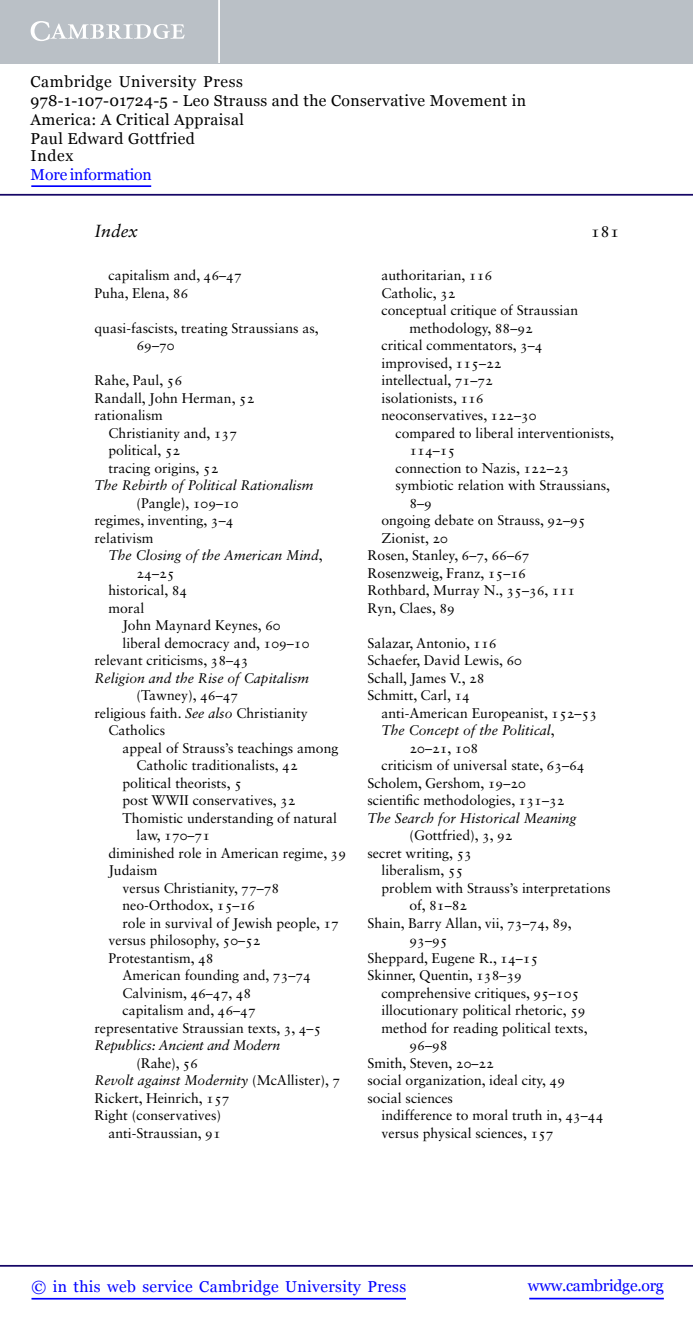
<style>
.page{position:relative;width:693px;height:1325px;background:#fff}
.page>*{position:absolute;margin:0;border:0;box-sizing:border-box;transform-origin:0 0}
.t1{font:italic 17.5px "Sabon LT Std";color:#000}
.t2{font:16.62px "Sabon LT Std";color:#000}
.t3{font:15.75px/18.6px "Georgia";letter-spacing:.025em;color:#000}
.t4{font:15.75px "Georgia";letter-spacing:.025em;color:#00f}
.t5{font:15.75px "Georgia";letter-spacing:-.015em;color:#00f}
.t6{font:15.75px "Georgia";letter-spacing:-.01em;color:#00f}
.t7{font:14px/17.5px "Sabon LT Std";color:#000}
.t8{font:italic 14px "Sabon LT Std";color:#000}
.s1{font-style:normal}
.s2{font-style:italic}
</style>
<div class="page">
<hr style="left:529px;top:1298px;width:135px;height:1px;background:#00f">
<hr style="left:0;top:1265px;width:693px;height:1px;background:#150666">
<hr style="left:32px;top:1298px;width:374px;height:1px;background:#00f">
<div style="left:0;top:0;width:693px;height:63px;background:#bac0c6"></div>
<svg style="left:31px;top:21px;width:154px;height:20px"></svg>
<hr style="left:218px;top:0;width:2px;height:63px;background:#fff">
<hr style="left:0;top:194px;width:693px;height:2px;background:#150666">
<hr style="left:31px;top:185px;width:120px;height:2px;background:#00f">
<p class="t3" style="left:31px;top:72px;width:497px">Cambridge University Press<br>978-1-107-01724-5 - Leo Strauss and the Conservative Movement in<br>America: A Critical Appraisal<br>Paul Edward Gottfried<br>Index</p>
<p class="t6" style="left:31px;top:166px;width:123px">More information</p>
<p class="t1" style="left:95px;top:224px;width:45px">Index</p>
<p class="t2" style="left:591px;top:224px;width:30px">181</p>
<p class="t7" style="left:94px;top:268px;width:149px;text-indent:14px">capitalism and, 46–47<br>Puha, Elena, 86</p>
<p class="t7" style="left:136px;top:320px;width:184px;text-indent:-42px">quasi-fascists, treating Straussians as,<br>69–70</p>
<p class="t7" style="left:94px;top:373px;width:162px">Rahe, Paul, 56<br>Randall, John Herman, 52 rationalism</p>
<p class="t7" style="left:108px;top:425px;width:130px">Christianity and, 137 political, 52<br>tracing origins, 52</p>
<p class="t8" style="left:94px;top:480px;width:221px">The Rebirth of Political Rationalism</p>
<p class="t7" style="left:94px;top:495px;width:146px;text-indent:42px">(Pangle), 109–10 regimes, inventing, 3–4 relativism</p>
<p class="t8" style="left:108px;top:550px;width:216px">The Closing of the American Mind<span class="s1">,</span></p>
<p class="t7" style="left:136px;top:565px;width:40px">24–25</p>
<p class="t7" style="left:108px;top:583px;width:80px">historical, 84</p>
<p class="t7" style="left:108px;top:600px;width:37px">moral</p>
<p class="t7" style="left:122px;top:618px;width:160px">John Maynard Keynes, 60</p>
<p class="t7" style="left:122px;top:635px;width:188px">liberal democracy and, 109–10</p>
<p class="t7" style="left:94px;top:653px;width:156px">relevant criticisms, 38–43</p>
<p class="t8" style="left:94px;top:672px;width:216px">Religion and the Rise of Capitalism</p>
<p class="t7" style="left:136px;top:688px;width:103px">(Tawney), 46–47</p>
<p class="t7" style="left:94px;top:705px;width:215px">religious faith. <span class="s2">See also</span> Christianity</p>
<p class="t7" style="left:108px;top:723px;width:58px">Catholics</p>
<p class="t7" style="left:122px;top:740px;width:217px">appeal of Strauss’s teachings among</p>
<p class="t7" style="left:136px;top:758px;width:163px">Catholic traditionalists, 42</p>
<p class="t7" style="left:122px;top:775px;width:121px">political theorists, 5</p>
<p class="t7" style="left:122px;top:793px;width:175px">post WWII conservatives, 32</p>
<p class="t7" style="left:122px;top:810px;width:216px">Thomistic understanding of natural</p>
<p class="t7" style="left:136px;top:828px;width:75px">law, 170–71</p>
<p class="t7" style="left:108px;top:845px;width:239px">diminished role in American regime, 39</p>
<p class="t7" style="left:108px;top:863px;width:50px">Judaism</p>
<p class="t7" style="left:122px;top:880px;width:158px">versus Christianity, 77–78</p>
<p class="t7" style="left:122px;top:898px;width:134px">neo-Orthodox, 15–16</p>
<p class="t7" style="left:122px;top:915px;width:218px">role in survival of Jewish people, 17</p>
<p class="t7" style="left:108px;top:933px;width:154px">versus philosophy, 50–52</p>
<p class="t7" style="left:108px;top:950px;width:107px">Protestantism, 48</p>
<p class="t7" style="left:122px;top:968px;width:190px">American founding and, 73–74</p>
<p class="t7" style="left:122px;top:985px;width:130px">Calvinism, 46–47 , 48</p>
<p class="t7" style="left:122px;top:1003px;width:135px">capitalism and, 46–47</p>
<p class="t7" style="left:94px;top:1020px;width:228px">representative Straussian texts, 3 , 4–5</p>
<p class="t8" style="left:94px;top:1040px;width:187px">Republics: Ancient and Modern</p>
<p class="t7" style="left:136px;top:1055px;width:63px">(Rahe), 56</p>
<p class="t8" style="left:94px;top:1075px;width:247px">Revolt against Modernity <span class="s1">(McAllister), 7</span></p>
<p class="t7" style="left:94px;top:1090px;width:137px">Rickert, Heinrich, 157</p>
<p class="t7" style="left:94px;top:1108px;width:128px">Right (conservatives)</p>
<p class="t7" style="left:108px;top:1125px;width:114px">anti-Straussian, 91</p>
<p class="t7" style="left:382px;top:268px;width:112px">authoritarian, 116</p>
<p class="t7" style="left:382px;top:285px;width:76px">Catholic, 32</p>
<p class="t7" style="left:382px;top:303px;width:198px">conceptual critique of Straussian</p>
<p class="t7" style="left:410px;top:320px;width:125px">methodology, 88–92</p>
<p class="t7" style="left:382px;top:338px;width:163px">critical commentators, 3–4</p>
<p class="t7" style="left:382px;top:355px;width:122px">improvised, 115–22</p>
<p class="t7" style="left:382px;top:373px;width:113px">intellectual, 71–72</p>
<p class="t7" style="left:382px;top:390px;width:104px">isolationists, 116</p>
<p class="t7" style="left:382px;top:408px;width:157px">neoconservatives, 122–30</p>
<p class="t7" style="left:396px;top:425px;width:220px">compared to liberal interventionists,</p>
<p class="t7" style="left:410px;top:443px;width:47px">114–15</p>
<p class="t7" style="left:396px;top:460px;width:175px">connection to Nazis, 122–23</p>
<p class="t7" style="left:396px;top:478px;width:216px">symbiotic relation with Straussians,</p>
<p class="t7" style="left:410px;top:495px;width:24px">8–9</p>
<p class="t7" style="left:382px;top:513px;width:206px">ongoing debate on Strauss, 92–95</p>
<p class="t7" style="left:382px;top:530px;width:68px">Zionist, 20</p>
<p class="t7" style="left:368px;top:548px;width:164px">Rosen, Stanley, 6–7 , 66–67</p>
<p class="t7" style="left:368px;top:565px;width:160px">Rosenzweig, Franz, 15–16</p>
<p class="t7" style="left:368px;top:583px;width:209px">Rothbard, Murray N., 35–36 , 111</p>
<p class="t7" style="left:368px;top:600px;width:89px">Ryn, Claes, 89</p>
<p class="t7" style="left:368px;top:635px;width:156px">Salazar, Antonio, 116<br>Schaefer, David Lewis, 60<br>Schall, James V., 28<br>Schmitt, Carl, 14</p>
<p class="t7" style="left:382px;top:705px;width:217px">anti-American Europeanist, 152–53</p>
<p class="t8" style="left:382px;top:725px;width:175px">The Concept of the Political<span class="s1">,</span></p>
<p class="t7" style="left:410px;top:740px;width:70px">20–21 , 108</p>
<p class="t7" style="left:382px;top:758px;width:205px">criticism of universal state, 63–64</p>
<p class="t7" style="left:368px;top:775px;width:160px">Scholem, Gershom, 19–20</p>
<p class="t7" style="left:368px;top:793px;width:199px">scientific methodologies, 131–32</p>
<p class="t8" style="left:368px;top:812px;width:211px">The Search for Historical Meaning</p>
<p class="t7" style="left:410px;top:828px;width:105px">(Gottfried), 3 , 92</p>
<p class="t7" style="left:368px;top:845px;width:106px">secret writing, 53</p>
<p class="t7" style="left:382px;top:863px;width:83px">liberalism, 55</p>
<p class="t7" style="left:382px;top:880px;width:231px">problem with Strauss’s interpretations</p>
<p class="t7" style="left:410px;top:898px;width:59px">of, 81–82</p>
<p class="t7" style="left:368px;top:915px;width:206px">Shain, Barry Allan, vii, 73–74 , 89 ,</p>
<p class="t7" style="left:410px;top:933px;width:40px">93–95</p>
<p class="t7" style="left:368px;top:950px;width:172px">Sheppard, Eugene R., 14–15</p>
<p class="t7" style="left:368px;top:968px;width:156px">Skinner, Quentin, 138–39</p>
<p class="t7" style="left:382px;top:985px;width:199px">comprehensive critiques, 95–105</p>
<p class="t7" style="left:382px;top:1003px;width:206px">illocutionary political rhetoric, 59</p>
<p class="t7" style="left:382px;top:1020px;width:208px">method for reading political texts,</p>
<p class="t7" style="left:410px;top:1038px;width:40px">96–98</p>
<p class="t7" style="left:368px;top:1055px;width:128px">Smith, Steven, 20–22</p>
<p class="t7" style="left:368px;top:1073px;width:199px">social organization, ideal city, 49</p>
<p class="t7" style="left:368px;top:1090px;width:87px">social sciences</p>
<p class="t7" style="left:382px;top:1108px;width:223px">indifference to moral truth in, 43–44</p>
<p class="t7" style="left:382px;top:1125px;width:174px">versus physical sciences, 157</p>
<p class="t4" style="left:32px;top:1277px;width:376px">© in this web service Cambridge University Press</p>
<p class="t5" style="left:528px;top:1277px;width:137px">www.cambridge.org</p>
</div>
